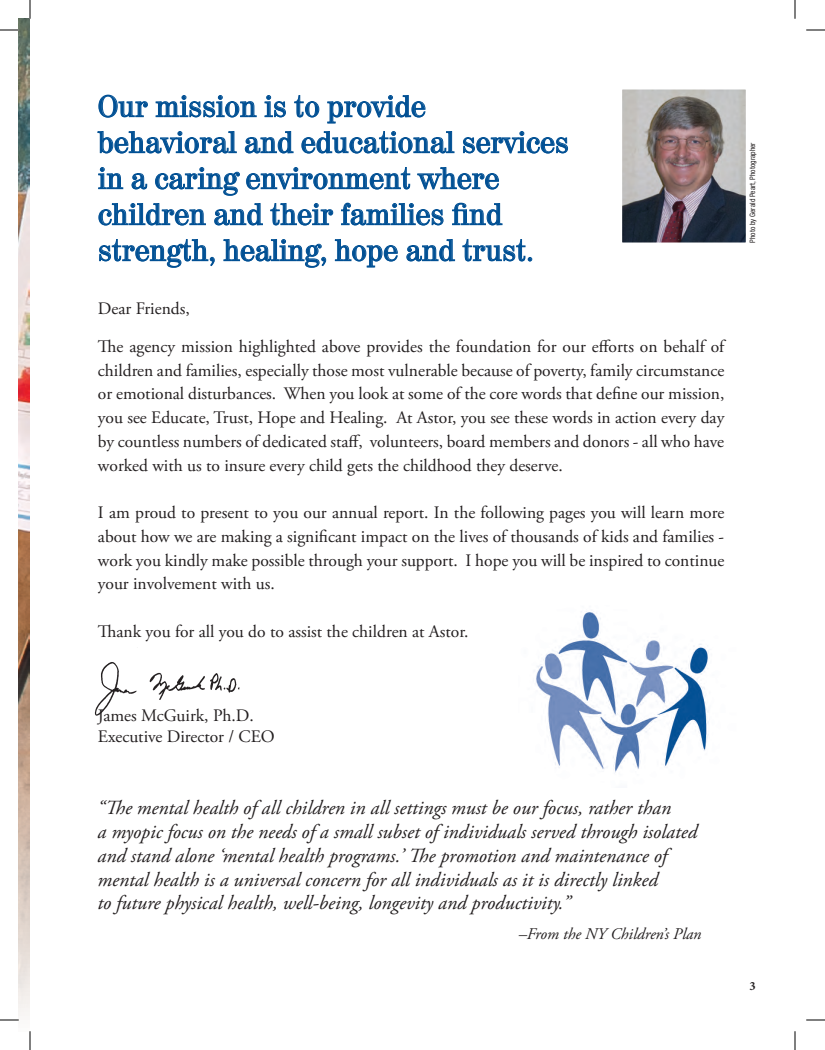
<style>
.page{position:relative;width:825px;height:1050px;background:#fff}
.page>*{position:absolute;margin:0;border:0;box-sizing:border-box;transform-origin:0 0}
.t1{font:30px "Century 725 BT";color:#015094}
.t2{font:italic 20px/23.8px "Adobe Garamond Pro";color:#231f20}
.t3{font:17.5px/23.8px "Adobe Garamond Pro";color:#231f20;text-align:justify}
.t4{font:italic 16.25px "Adobe Garamond Pro";color:#231f20}
.t5{font:700 12.5px "Minion Pro";color:#231f20}
.t6{font:condensed 7.5px "Helvetica Neue";color:#231f20}
</style>
<div class="page">
<img style="left:19px;top:19px;width:11px;height:997px">
<img style="left:623px;top:91px;width:122px;height:150px">
<div style="left:620px;top:88px;width:128px;height:156px;border:2px solid #fff"></div>
<svg style="left:99px;top:95px;width:49px;height:23px"></svg>
<svg style="left:156px;top:95px;width:101px;height:23px"></svg>
<svg style="left:265px;top:95px;width:21px;height:22px"></svg>
<svg style="left:294px;top:95px;width:25px;height:23px"></svg>
<svg style="left:327px;top:95px;width:99px;height:28px"></svg>
<svg style="left:98px;top:131px;width:139px;height:23px"></svg>
<svg style="left:245px;top:131px;width:49px;height:22px"></svg>
<svg style="left:301px;top:131px;width:153px;height:23px"></svg>
<svg style="left:463px;top:131px;width:105px;height:23px"></svg>
<svg style="left:98px;top:167px;width:25px;height:22px"></svg>
<svg style="left:132px;top:173px;width:15px;height:16px"></svg>
<svg style="left:155px;top:167px;width:85px;height:29px"></svg>
<svg style="left:246px;top:167px;width:164px;height:23px"></svg>
<svg style="left:417px;top:167px;width:82px;height:23px"></svg>
<svg style="left:98px;top:203px;width:108px;height:23px"></svg>
<svg style="left:214px;top:203px;width:49px;height:22px"></svg>
<svg style="left:270px;top:203px;width:63px;height:23px"></svg>
<svg style="left:341px;top:203px;width:103px;height:23px"></svg>
<svg style="left:452px;top:203px;width:50px;height:22px"></svg>
<svg style="left:99px;top:239px;width:116px;height:29px"></svg>
<svg style="left:223px;top:239px;width:103px;height:29px"></svg>
<svg style="left:335px;top:239px;width:63px;height:28px"></svg>
<svg style="left:406px;top:239px;width:49px;height:22px"></svg>
<svg style="left:462px;top:239px;width:70px;height:22px"></svg>
<img style="left:94px;top:662px;width:146px;height:54px">
<img style="left:536px;top:611px;width:173px;height:162px">
<svg style="left:0;top:29px;width:19px;height:2px"></svg>
<svg style="left:806px;top:29px;width:19px;height:2px"></svg>
<svg style="left:0;top:1019px;width:19px;height:2px"></svg>
<svg style="left:806px;top:1019px;width:19px;height:2px"></svg>
<svg style="left:29px;top:0;width:2px;height:19px"></svg>
<svg style="left:29px;top:1031px;width:2px;height:19px"></svg>
<svg style="left:794px;top:0;width:2px;height:19px"></svg>
<svg style="left:794px;top:1031px;width:2px;height:19px"></svg>
<p class="t1" style="left:98px;top:88px;width:329px">Our mission is to provide</p>
<p class="t1" style="left:98px;top:124px;width:472px">behavioral and educational services</p>
<p class="t1" style="left:98px;top:160px;width:403px">in a caring environment where</p>
<p class="t1" style="left:98px;top:196px;width:406px">children and their families find</p>
<p class="t1" style="left:98px;top:232px;width:437px">strength, healing, hope and trust.</p>
<p class="t3" style="left:98px;top:298px;width:93px">Dear Friends,</p>
<p class="t3" style="left:98px;top:335px;width:628px">The agency mission highlighted above provides the foundation for our efforts on behalf of children and families, especially those most vulnerable because of poverty, family circumstance or emotional disturbances. When you look at some of the core words that define our mission, you see Educate, Trust, Hope and Healing. At Astor, you see these words in action every day by countless numbers of dedicated staff, volunteers, board members and donors - all who have worked with us to insure every child gets the childhood they deserve.</p>
<p class="t3" style="left:98px;top:501px;width:628px">I am proud to present to you our annual report. In the following pages you will learn more about how we are making a significant impact on the lives of thousands of kids and families - work you kindly make possible through your support. I hope you will be inspired to continue your involvement with us.</p>
<p class="t3" style="left:98px;top:620px;width:372px">Thank you for all you do to assist the children at Astor.</p>
<p class="t6" style="left:748px;top:243px;width:102px;rotate:-90deg">Photo by Gerald Peart, Photographer</p>
<p class="t3" style="left:98px;top:704px;width:157px">James McGuirk, Ph.D.</p>
<p class="t3" style="left:98px;top:725px;width:178px">Executive Director / CEO</p>
<p class="t2" style="left:98px;top:797px;width:575px">“The mental health of all children in all settings must be our focus, rather than</p>
<p class="t2" style="left:98px;top:821px;width:601px">a myopic focus on the needs of a small subset of individuals served through isolated and stand alone ‘mental health programs.’ The promotion and maintenance of mental health is a universal concern for all individuals as it is directly linked</p>
<p class="t2" style="left:98px;top:892px;width:475px">to future physical health, well-being, longevity and productivity.”</p>
<p class="t4" style="left:519px;top:925px;width:184px">–From the NY Children’s Plan</p>
<p class="t5" style="left:749px;top:977px;width:8px">3</p>
</div>
